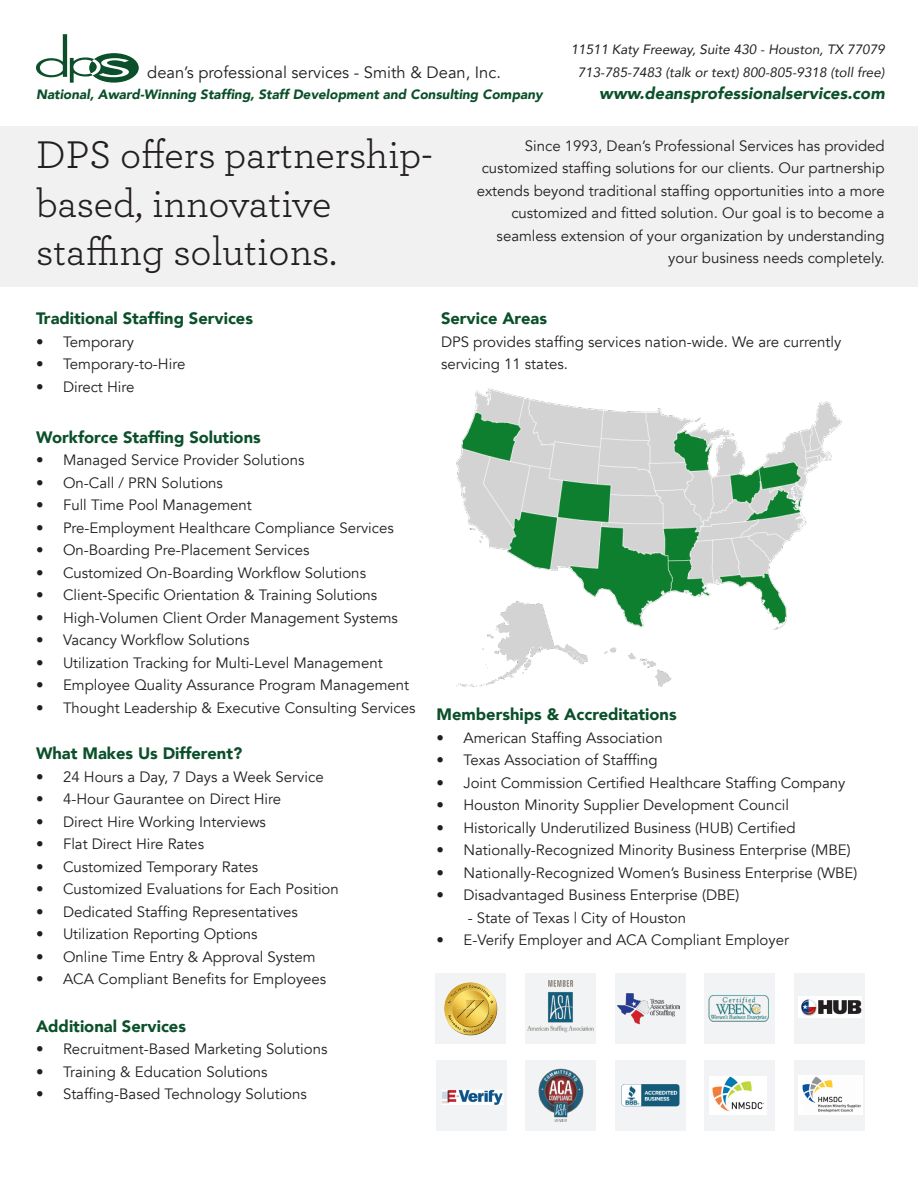
<style>
.page{position:relative;width:918px;height:1188px;background:#fff}
.page>*{position:absolute;margin:0;border:0;box-sizing:border-box;transform-origin:0 0}
.t1{font:40.5px/48.6px "Archer";color:#231f20}
.t2{font:900 16.5px "Avenir";color:#0b502a}
.t3{font:16.5px "Avenir";color:#231f20}
.t4{font:italic 900 16.5px "Avenir";color:#0b502a}
.t5{font:15px/22.5px "Avenir";color:#231f20;text-align:right}
.t6{font:italic 13.5px "Avenir";color:#231f20}
.t7{font:italic 900 13.5px "Avenir";color:#0b502a}
</style>
<div class="page">
<div style="left:0;top:127px;width:918px;height:160px;background:#f2f1f1"></div>
<svg style="left:36px;top:34px;width:103px;height:49px"></svg>
<img style="left:456px;top:388px;width:386px;height:299px">
<div style="left:435px;top:974px;width:71px;height:70px;background:#f2f3f4"></div>
<img style="left:444px;top:982px;width:54px;height:54px">
<div style="left:525px;top:974px;width:71px;height:70px;background:#f2f3f4"></div>
<img style="left:527px;top:980px;width:67px;height:53px">
<div style="left:615px;top:974px;width:71px;height:70px;background:#f2f3f4"></div>
<img style="left:617px;top:993px;width:63px;height:32px">
<div style="left:704px;top:1060px;width:71px;height:71px;background:#f2f3f4"></div>
<img style="left:710px;top:1076px;width:56px;height:38px">
<div style="left:794px;top:1060px;width:71px;height:71px;background:#f2f3f4"></div>
<img style="left:798px;top:1075px;width:65px;height:39px">
<div style="left:704px;top:974px;width:71px;height:70px;background:#f2f3f4"></div>
<img style="left:708px;top:995px;width:61px;height:27px">
<div style="left:795px;top:974px;width:70px;height:70px;background:#f2f3f4"></div>
<img style="left:798px;top:996px;width:64px;height:22px">
<div style="left:437px;top:1060px;width:70px;height:71px;background:#f2f3f4"></div>
<img style="left:436px;top:1064px;width:67px;height:63px">
<div style="left:525px;top:1060px;width:71px;height:71px;background:#f2f3f4"></div>
<img style="left:538px;top:1068px;width:46px;height:54px">
<img style="left:615px;top:1060px;width:71px;height:71px">
<p class="t3" style="left:147px;top:62px;width:355px">dean’s professional services - Smith &amp; Dean, Inc.</p>
<p class="t7" style="left:36px;top:83px;width:508px">National, Award-Winning Staffing, Staff Development and Consulting Company</p>
<p class="t6" style="left:571px;top:41px;width:315px">11511 Katy Freeway, Suite 430 - Houston, TX 77079</p>
<p class="t6" style="left:578px;top:64px;width:308px">713-785-7483 (talk or text) 800-805-9318 (toll free)</p>
<p class="t4" style="left:599px;top:80px;width:287px">www.deansprofessionalservices.com</p>
<p class="t1" style="left:36px;top:128px;width:398px">DPS offers partnership&shy;based, innovative staffing solutions.</p>
<p class="t5" style="left:477px;top:134px;width:409px">Since 1993, Dean’s Professional Services has provided customized staffing solutions for our clients. Our partnership extends beyond traditional staffing opportunities into a more customized and fitted solution. Our goal is to become a seamless extension of your organization by understanding your business needs completely.</p>
<p class="t2" style="left:36px;top:304px;width:219px">Traditional Staffing Services</p>
<p class="t5" style="left:36px;top:331px;width:100px">• Temporary</p>
<p class="t5" style="left:36px;top:353px;width:151px">• Temporary-to-Hire</p>
<p class="t5" style="left:36px;top:376px;width:100px">• Direct Hire</p>
<p class="t2" style="left:36px;top:423px;width:226px">Workforce Staffing Solutions</p>
<p class="t5" style="left:36px;top:449px;width:270px">• Managed Service Provider Solutions</p>
<p class="t5" style="left:36px;top:471px;width:189px">• On-Call / PRN Solutions</p>
<p class="t5" style="left:36px;top:494px;width:217px">• Full Time Pool Management</p>
<p class="t5" style="left:36px;top:516px;width:359px">• Pre-Employment Healthcare Compliance Services</p>
<p class="t5" style="left:36px;top:539px;width:275px">• On-Boarding Pre-Placement Services</p>
<p class="t5" style="left:36px;top:561px;width:332px">• Customized On-Boarding Workflow Solutions</p>
<p class="t5" style="left:36px;top:584px;width:343px">• Client-Specific Orientation &amp; Training Solutions</p>
<p class="t5" style="left:36px;top:606px;width:364px">• High-Volumen Client Order Management Systems</p>
<p class="t5" style="left:36px;top:629px;width:215px">• Vacancy Workflow Solutions</p>
<p class="t5" style="left:36px;top:651px;width:348px">• Utilization Tracking for Multi-Level Management</p>
<p class="t5" style="left:36px;top:674px;width:375px">• Employee Quality Assurance Program Management</p>
<p class="t5" style="left:36px;top:696px;width:381px">• Thought Leadership &amp; Executive Consulting Services</p>
<p class="t2" style="left:36px;top:739px;width:208px">What Makes Us Different?</p>
<p class="t5" style="left:36px;top:766px;width:289px">• 24 Hours a Day, 7 Days a Week Service</p>
<p class="t5" style="left:36px;top:788px;width:247px">• 4-Hour Gaurantee on Direct Hire</p>
<p class="t5" style="left:36px;top:811px;width:232px">• Direct Hire Working Interviews</p>
<p class="t5" style="left:36px;top:833px;width:170px">• Flat Direct Hire Rates</p>
<p class="t5" style="left:36px;top:856px;width:224px">• Customized Temporary Rates</p>
<p class="t5" style="left:36px;top:878px;width:304px">• Customized Evaluations for Each Position</p>
<p class="t5" style="left:36px;top:901px;width:263px">• Dedicated Staffing Representatives</p>
<p class="t5" style="left:36px;top:923px;width:223px">• Utilization Reporting Options</p>
<p class="t5" style="left:36px;top:946px;width:281px">• Online Time Entry &amp; Approval System</p>
<p class="t5" style="left:36px;top:968px;width:292px">• ACA Compliant Benefits for Employees</p>
<p class="t2" style="left:36px;top:1012px;width:152px">Additional Services</p>
<p class="t5" style="left:36px;top:1038px;width:293px">• Recruitment-Based Marketing Solutions</p>
<p class="t5" style="left:36px;top:1061px;width:233px">• Training &amp; Education Solutions</p>
<p class="t5" style="left:36px;top:1083px;width:272px">• Staffing-Based Technology Solutions</p>
<p class="t2" style="left:441px;top:304px;width:108px">Service Areas</p>
<p class="t5" style="left:441px;top:331px;width:402px;text-align:left">DPS provides staffing services nation-wide. We are currently servicing 11 states.</p>
<p class="t2" style="left:436px;top:700px;width:242px">Memberships &amp; Accreditations</p>
<p class="t5" style="left:436px;top:726px;width:228px">• American Staffing Association</p>
<p class="t5" style="left:436px;top:749px;width:223px">• Texas Association of Stafffing</p>
<p class="t5" style="left:436px;top:771px;width:410px">• Joint Commission Certified Healthcare Staffing Company</p>
<p class="t5" style="left:436px;top:794px;width:354px">• Houston Minority Supplier Development Council</p>
<p class="t5" style="left:436px;top:816px;width:361px">• Historically Underutilized Business (HUB) Certified</p>
<p class="t5" style="left:436px;top:839px;width:416px">• Nationally-Recognized Minority Business Enterprise (MBE)</p>
<p class="t5" style="left:436px;top:861px;width:422px">• Nationally-Recognized Women’s Business Enterprise (WBE)</p>
<p class="t5" style="left:436px;top:884px;width:304px">• Disadvantaged Business Enterprise (DBE)</p>
<p class="t5" style="left:468px;top:906px;width:220px">- State of Texas | City of Houston</p>
<p class="t5" style="left:436px;top:929px;width:354px">• E-Verify Employer and ACA Compliant Employer</p>
</div>
